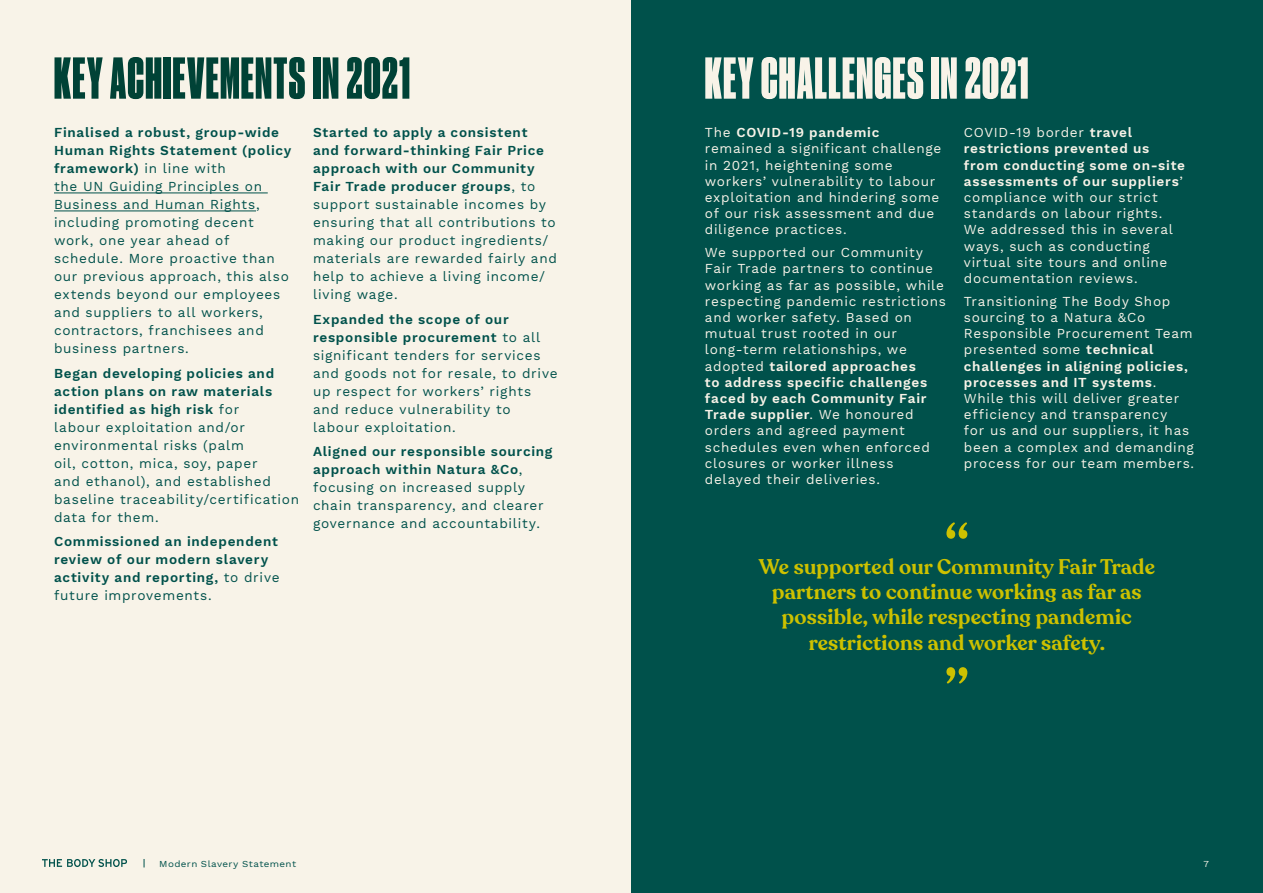
<style>
.page{position:relative;width:1263px;height:893px;background:#f8f3e8}
.page>*{position:absolute;margin:0;border:0;box-sizing:border-box;transform-origin:0 0}
.t1{font:55.5px "Druk Cond Cy Super";letter-spacing:.025em;color:#004236}
.t2{font:55.5px "Druk Cond Cy Super";letter-spacing:.025em;color:#f8f3e8}
.t3{font:600 21px/25.2px "Recoleta";letter-spacing:.01em;color:#cdc100;text-align:center}
.t4{font:13.5px/18px "Work Sans";letter-spacing:.05em;color:#00514b}
.t5{font:13.5px/16.2px "Work Sans";letter-spacing:.05em;color:#f8f3e8}
.t6{font:600 13.5px/18px "Work Sans";letter-spacing:.055em;color:#00514b}
.t7{font:9px "Work Sans";letter-spacing:.035em;color:#00514b;scale:1.09 1}
.t8{font:9px "Work Sans";color:#f8f3e8;scale:1.09 1}
.s1{font-weight:600}
.s2{font-weight:400}
</style>
<div class="page">
<svg style="left:42px;top:859px;width:85px;height:8px"></svg>
<div style="left:631px;top:0;width:632px;height:893px;background:#00514b"></div>
<hr style="left:54px;top:193px;width:214px;height:1px;background:#00514b">
<hr style="left:54px;top:211px;width:202px;height:1px;background:#00514b">
<svg style="left:946px;top:667px;width:21px;height:17px"></svg>
<svg style="left:946px;top:522px;width:22px;height:17px"></svg>
<h1 class="t1" style="left:54px;top:44px;width:357px">KEY ACHIEVEMENTS IN 2021</h1>
<p class="t4" style="left:54px;top:124px;width:239px"><span class="s1">Finalised a robust, group-wide<br>Human Rights Statement (policy framework)</span> in line with<br>the UN Guiding Principles on<br>Business and Human Rights, including promoting decent work, one year ahead of schedule. More proactive than our previous approach, this also extends beyond our employees and suppliers to all workers, contractors, franchisees and business partners.</p>
<p class="t4" style="left:54px;top:365px;width:247px"><span class="s1">Began developing policies and action plans on raw materials identified as high risk</span> for<br>labour exploitation and/or environmental risks (palm<br>oil, cotton, mica, soy, paper<br>and ethanol), and established baseline traceability/certification data for them.</p>
<p class="t6" style="left:54px;top:533px;width:227px">Commissioned an independent review of our modern slavery activity and reporting, <span class="s2">to drive future improvements.</span></p>
<p class="t4" style="left:313px;top:124px;width:245px"><span class="s1">Started to apply a consistent and forward-thinking Fair Price approach with our Community<br>Fair Trade producer groups</span>, to support sustainable incomes by ensuring that all contributions to making our product ingredients/ materials are rewarded fairly and help to achieve a living income/ living wage.</p>
<p class="t4" style="left:313px;top:311px;width:246px"><span class="s1">Expanded the scope of our responsible procurement</span> to all significant tenders for services and goods not for resale, to drive up respect for workers’ rights and reduce vulnerability to labour exploitation.</p>
<p class="t4" style="left:313px;top:443px;width:241px"><span class="s1">Aligned our responsible sourcing approach within Natura &amp;Co</span>, focusing on increased supply chain transparency, and clearer governance and accountability.</p>
<p class="t7" style="left:159px;top:859px;width:127px">Modern Slavery Statement</p>
<h1 class="t2" style="left:705px;top:44px;width:325px">KEY CHALLENGES IN 2021</h1>
<p class="t5" style="left:705px;top:125px;width:238px">The <span class="s1">COVID-19 pandemic </span>remained a significant challenge in 2021, heightening some workers’ vulnerability to labour exploitation and hindering some of our risk assessment and due diligence practices.</p>
<p class="t5" style="left:705px;top:245px;width:243px">We supported our Community<br>Fair Trade partners to continue working as far as possible, while respecting pandemic restrictions and worker safety. Based on mutual trust rooted in our long-term relationships, we adopted <span class="s1">tailored approaches<br>to address specific challenges faced by each Community Fair<br>Trade supplier</span>. We honoured orders and agreed payment schedules even when enforced closures or worker illness delayed their deliveries.</p>
<p class="t5" style="left:964px;top:125px;width:223px">COVID-19 border <span class="s1">travel restrictions prevented us from conducting some on-site assessments of our suppliers</span>’ compliance with our strict standards on labour rights.<br>We addressed this in several ways, such as conducting virtual site tours and online documentation reviews.</p>
<p class="t5" style="left:964px;top:294px;width:232px">Transitioning The Body Shop sourcing to a Natura &amp;Co<br>Responsible Procurement Team presented some <span class="s1">technical challenges in aligning policies, processes and IT systems</span>.<br>While this will deliver greater efficiency and transparency<br>for us and our suppliers, it has been a complex and demanding process for our team members.</p>
<h2 class="t3" style="left:759px;top:555px;width:398px">We supported our Community Fair Trade partners to continue working as far as possible, while respecting pandemic restrictions and worker safety.</h2>
<p class="t8" style="left:1203px;top:859px;width:7px">7</p>
</div>
